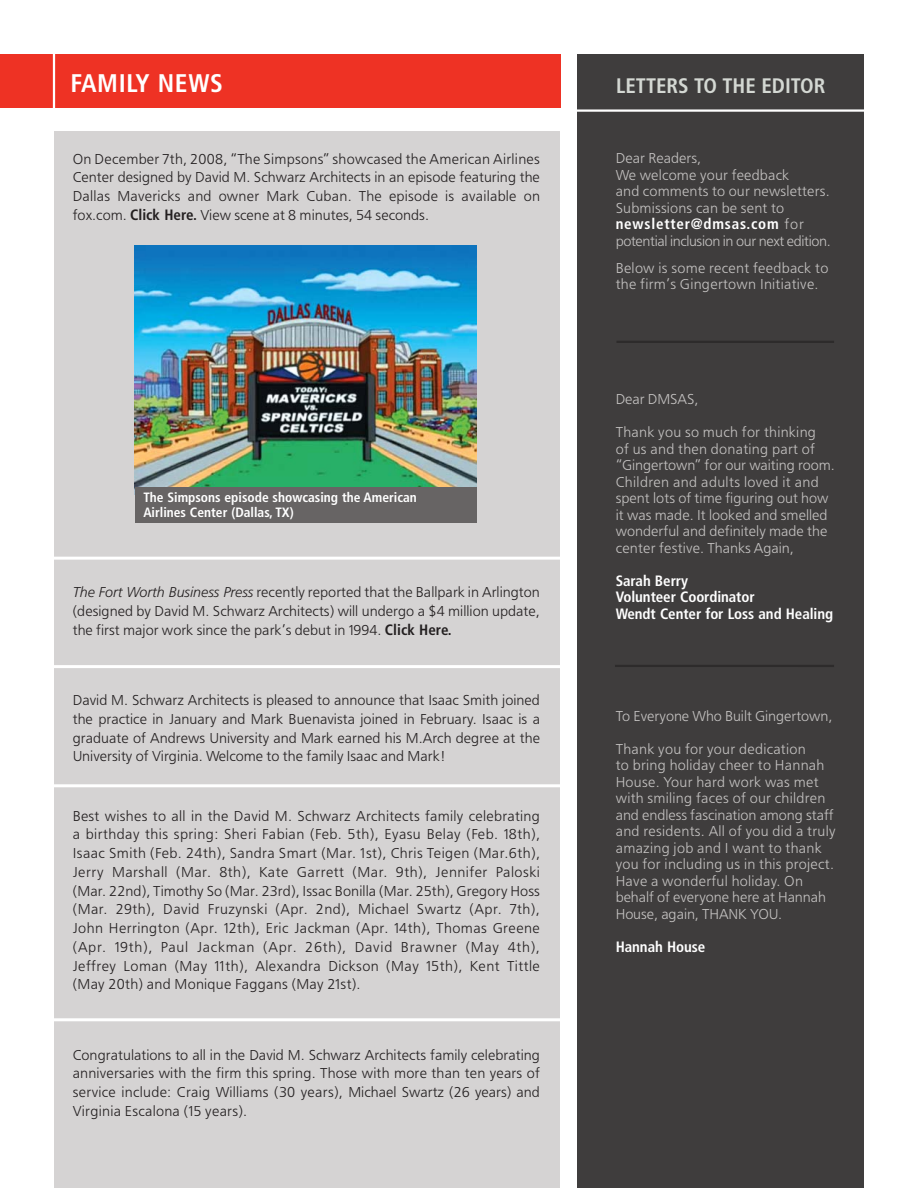
<style>
.page{position:relative;width:918px;height:1188px;background:#fff}
.page>*{position:absolute;margin:0;border:0;box-sizing:border-box;transform-origin:0 0}
.t1{font:700 condensed 25.5px "Frutiger";letter-spacing:.025em;color:#fff}
.t2{font:700 condensed 21px "Frutiger";color:#d4d8d3}
.t3{font:15px/18.8px "Frutiger";color:#231f20;text-align:justify}
.t4{font:15px/16.5px "Frutiger";letter-spacing:.01em;color:#c5c3c2}
.t5{font:700 condensed 15px/16.5px "Frutiger";letter-spacing:-.005em;color:#fff}
.t6{font:700 condensed 13.5px/15px "Frutiger";color:#fff}
.s1{font-weight:700;font-stretch:condensed}
.s2{font-weight:300;font-style:italic;font-size:14.25px}
.s3{font-weight:700;font-stretch:condensed;color:#fff}
</style>
<div class="page">
<div style="left:54px;top:132px;width:506px;height:1056px;background:#d5d3d3"></div>
<div style="left:0;top:54px;width:560px;height:54px;background:#ee3224"></div>
<hr style="left:53px;top:40px;width:2px;height:83px;background:#fff">
<hr style="left:0;top:557px;width:567px;height:3px;background:#fff">
<hr style="left:9px;top:665px;width:563px;height:3px;background:#fff">
<hr style="left:9px;top:784px;width:563px;height:3px;background:#fff">
<hr style="left:9px;top:1018px;width:563px;height:3px;background:#fff">
<img style="left:135px;top:245px;width:342px;height:242px">
<div style="left:135px;top:487px;width:342px;height:36px;background:#676464"></div>
<div style="left:577px;top:54px;width:287px;height:1134px;background:#3f3d3d"></div>
<hr style="left:566px;top:109px;width:352px;height:3px;background:#fff">
<hr style="left:616px;top:341px;width:218px;height:2px;background:#2d2b2b">
<hr style="left:615px;top:665px;width:219px;height:2px;background:#2d2b2b">
<h1 class="t1" style="left:70px;top:73px;width:154px">FAMILY NEWS</h1>
<p class="t3" style="left:73px;top:150px;width:469px">On December 7th, 2008, “The Simpsons” showcased the American Airlines Center designed by David M. Schwarz Architects in an episode featuring the Dallas Mavericks and owner Mark Cuban. The episode is available on fox.com. <span class="s1">Click Here.</span> View scene at 8 minutes, 54 seconds.</p>
<p class="t6" style="left:143px;top:491px;width:275px">The Simpsons episode showcasing the American<br>Airlines Center (Dallas, TX)</p>
<p class="t3" style="left:73px;top:584px;width:469px"><span class="s2">The Fort Worth Business Press</span> recently reported that the Ballpark in Arlington (designed by David M. Schwarz Architects) will undergo a $4 million update, the first major work since the park’s debut in 1994. <span class="s1">Click Here.</span></p>
<p class="t3" style="left:73px;top:692px;width:469px">David M. Schwarz Architects is pleased to announce that Isaac Smith joined the practice in January and Mark Buenavista joined in February. Isaac is a graduate of Andrews University and Mark earned his M.Arch degree at the University of Virginia. Welcome to the family Isaac and Mark!</p>
<p class="t3" style="left:73px;top:807px;width:469px">Best wishes to all in the David M. Schwarz Architects family celebrating a birthday this spring: Sheri Fabian (Feb. 5th), Eyasu Belay (Feb. 18th), Isaac Smith (Feb. 24th), Sandra Smart (Mar. 1st), Chris Teigen (Mar.6th), Jerry Marshall (Mar. 8th), Kate Garrett (Mar. 9th), Jennifer Paloski (Mar. 22nd), Timothy So (Mar. 23rd), Issac Bonilla (Mar. 25th), Gregory Hoss (Mar. 29th), David Fruzynski (Apr. 2nd), Michael Swartz (Apr. 7th), John Herrington (Apr. 12th), Eric Jackman (Apr. 14th), Thomas Greene (Apr. 19th), Paul Jackman (Apr. 26th), David Brawner (May 4th), Jeffrey Loman (May 11th), Alexandra Dickson (May 15th), Kent Tittle (May 20th) and Monique Faggans (May 21st).</p>
<p class="t3" style="left:73px;top:1046px;width:469px">Congratulations to all in the David M. Schwarz Architects family celebrating anniversaries with the firm this spring. Those with more than ten years of service include: Craig Williams (30 years), Michael Swartz (26 years) and Virginia Escalona (15 years).</p>
<h2 class="t2" style="left:616px;top:77px;width:211px">LETTERS TO THE EDITOR</h2>
<p class="t4" style="left:616px;top:151px;width:217px">Dear Readers,<br>We welcome your feedback<br>and comments to our newsletters.<br>Submissions can be sent to <span class="s3">newsletter@dmsas.com</span> for potential inclusion in our next edition.</p>
<p class="t4" style="left:616px;top:260px;width:214px">Below is some recent feedback to the firm’s Gingertown Initiative.</p>
<p class="t4" style="left:616px;top:392px;width:84px">Dear DMSAS,</p>
<p class="t4" style="left:616px;top:425px;width:221px">Thank you so much for thinking<br>of us and then donating part of “Gingertown” for our waiting room.<br>Children and adults loved it and spent lots of time figuring out how it was made. It looked and smelled wonderful and definitely made the center festive. Thanks Again,</p>
<p class="t5" style="left:616px;top:574px;width:219px">Sarah Berry<br>Volunteer Coordinator<br>Wendt Center for Loss and Healing</p>
<p class="t4" style="left:616px;top:708px;width:218px">To Everyone Who Built Gingertown,</p>
<p class="t4" style="left:616px;top:741px;width:221px">Thank you for your dedication<br>to bring holiday cheer to Hannah<br>House. Your hard work was met with smiling faces of our children and endless fascination among staff and residents. All of you did a truly amazing job and I want to thank you for including us in this project.<br>Have a wonderful holiday. On behalf of everyone here at Hannah<br>House, again, THANK YOU.</p>
<p class="t5" style="left:616px;top:940px;width:91px">Hannah House</p>
</div>
